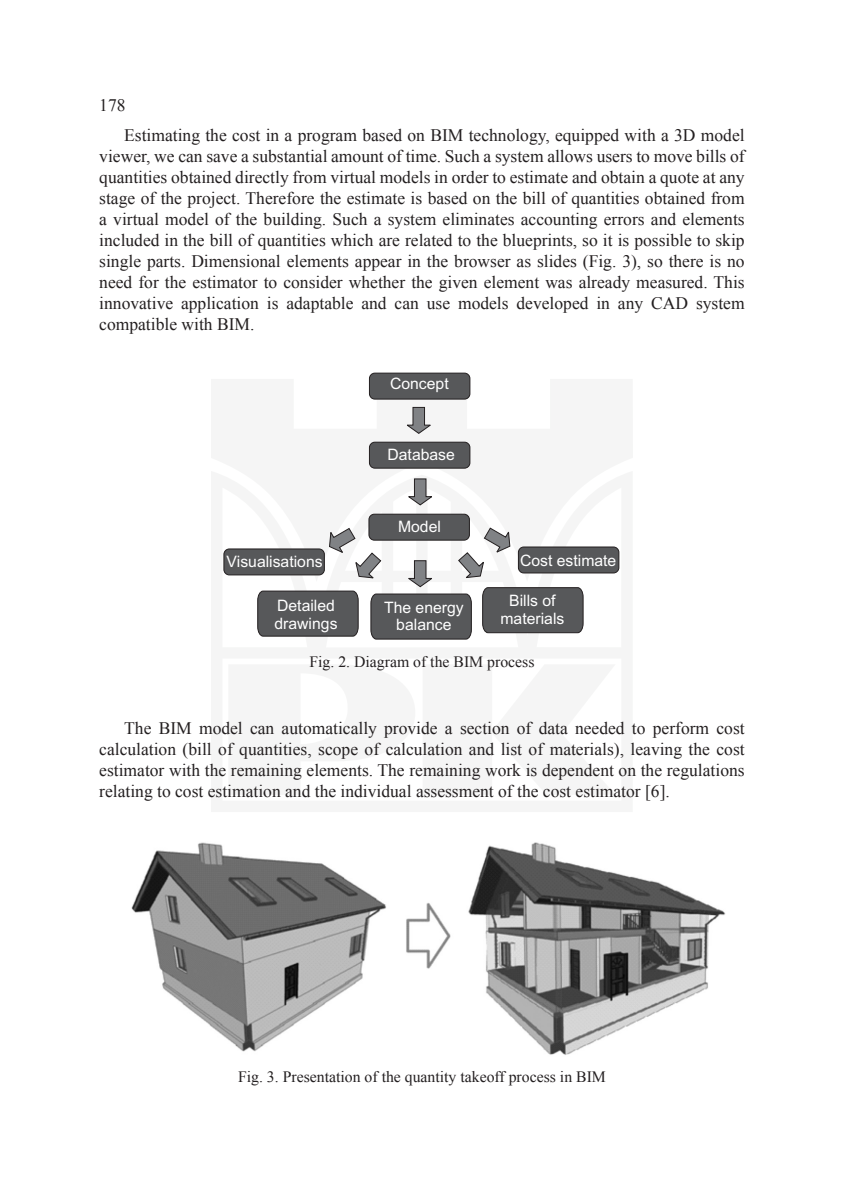
<style>
.page{position:relative;width:844px;height:1191px;background:#fff}
.page>*{position:absolute;margin:0;border:0;box-sizing:border-box;transform-origin:0 0}
.tekst_cz{font:17.5px/21px "Times New Roman";color:#231f20;text-align:justify}
.t1{font:15.75px/17.7px "Arial";color:#fff;text-align:center}
.ryc__cz{font:15.75px "Times New Roman";color:#231f20}
</style>
<div class="page">
<svg style="left:223px;top:379px;width:397px;height:261px;fill:#f5f5f5"></svg>
<div style="left:369px;top:373px;width:101px;height:26px;background:#57585a;border-radius:5px"></div>
<div style="left:369px;top:373px;width:101px;height:26px;border:1px solid #231f20;border-radius:5px"></div>
<div style="left:369px;top:442px;width:101px;height:26px;background:#57585a;border-radius:5px"></div>
<div style="left:369px;top:442px;width:101px;height:26px;border:1px solid #231f20;border-radius:5px"></div>
<div style="left:369px;top:514px;width:100px;height:26px;background:#57585a;border-radius:5px"></div>
<div style="left:368px;top:514px;width:101px;height:26px;border:1px solid #231f20;border-radius:5px"></div>
<div style="left:224px;top:549px;width:100px;height:26px;background:#57585a;border-radius:5px"></div>
<div style="left:224px;top:549px;width:100px;height:26px;border:1px solid #231f20;border-radius:5px"></div>
<div style="left:518px;top:547px;width:100px;height:26px;background:#57585a;border-radius:5px"></div>
<div style="left:518px;top:547px;width:101px;height:26px;border:1px solid #231f20;border-radius:5px"></div>
<svg style="left:257px;top:590px;width:101px;height:46px;background:#58595b"></svg>
<svg style="left:370px;top:593px;width:101px;height:46px;background:#58595b"></svg>
<svg style="left:482px;top:587px;width:101px;height:46px;background:#565759"></svg>
<svg style="left:406px;top:407px;width:25px;height:27px"></svg>
<svg style="left:407px;top:478px;width:26px;height:27px"></svg>
<svg style="left:407px;top:560px;width:26px;height:27px"></svg>
<svg style="left:458px;top:527px;width:52px;height:51px"></svg>
<svg style="left:329px;top:528px;width:52px;height:50px"></svg>
<img style="left:131px;top:842px;width:594px;height:213px">
<p class="tekst_cz" style="left:124px;top:90px;width:621px;line-height:29.8px;text-indent:-25px">178<br>Estimating the cost in a program based on BIM technology, equipped with a 3D model</p>
<p class="tekst_cz" style="left:99px;top:145px;width:646px">viewer, we can save a substantial amount of time. Such a system allows users to move bills of quantities obtained directly from virtual models in order to estimate and obtain a quote at any stage of the project. Therefore the estimate is based on the bill of quantities obtained from a virtual model of the building. Such a system eliminates accounting errors and elements included in the bill of quantities which are related to the blueprints, so it is possible to skip single parts. Dimensional elements appear in the browser as slides (Fig. 3), so there is no need for the estimator to consider whether the given element was already measured. This innovative application is adaptable and can use models developed in any CAD system compatible with BIM.</p>
<p class="t1" style="left:390px;top:376px;width:60px">Concept</p>
<p class="t1" style="left:387px;top:447px;width:69px">Database</p>
<p class="t1" style="left:398px;top:519px;width:44px">Model</p>
<p class="t1" style="left:226px;top:554px;width:97px">Visualisations</p>
<p class="t1" style="left:520px;top:553px;width:98px">Cost estimate</p>
<p class="t1" style="left:274px;top:598px;width:65px;text-align:left">Detailed drawings</p>
<p class="t1" style="left:384px;top:600px;width:81px">The energy balance</p>
<p class="t1" style="left:500px;top:593px;width:65px">Bills of materials</p>
<p class="ryc__cz" style="left:309px;top:651px;width:226px">Fig. 2. Diagram of the BIM process</p>
<p class="tekst_cz" style="left:99px;top:717px;width:646px;text-indent:25px">The BIM model can automatically provide a section of data needed to perform cost calculation (bill of quantities, scope of calculation and list of materials), leaving the cost estimator with the remaining elements. The remaining work is dependent on the regulations relating to cost estimation and the individual assessment of the cost estimator [6].</p>
<p class="ryc__cz" style="left:238px;top:1065px;width:369px">Fig. 3. Presentation of the quantity takeoff process in BIM</p>
</div>
